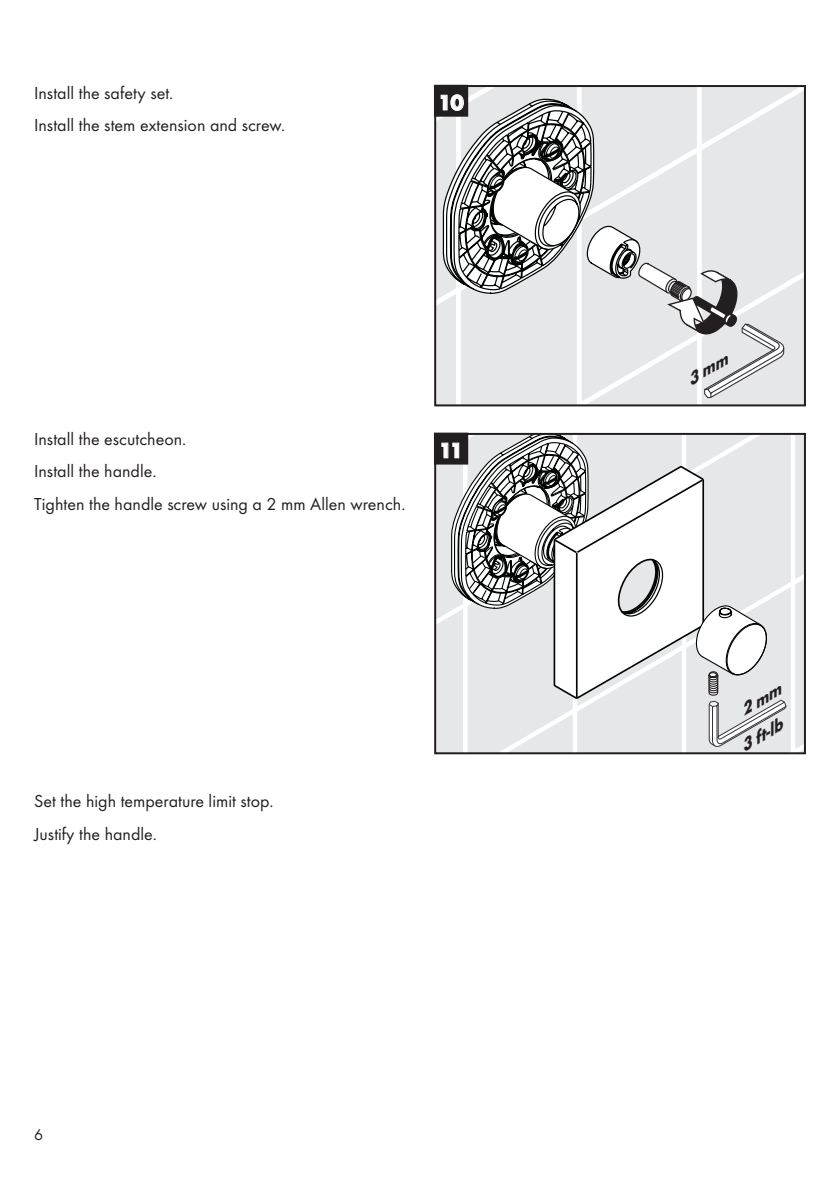
<style>
.page{position:relative;width:840px;height:1191px;background:#fff}
.page>*{position:absolute;margin:0;border:0;box-sizing:border-box;transform-origin:0 0}
.t1{font:700 22px "Futura TOT";color:#fff}
.t2{font:18px/33px "Futura TOT Boo";color:#231f20}
.t3{font:italic 700 17px "Futura TOT";color:#231f20}
</style>
<div class="page">
<svg style="left:437px;top:436px;width:365px;height:315px"></svg>
<div style="left:434px;top:433px;width:371px;height:321px;border:2px solid #231f20"></div>
<div style="left:437px;top:88px;width:365px;height:315px;background:#e6e7e9"></div>
<div style="left:434px;top:85px;width:371px;height:321px;border:2px solid #231f20"></div>
<div style="left:434px;top:85px;width:33px;height:31px;background:#231f20"></div>
<div style="left:434px;top:433px;width:33px;height:31px;background:#231f20"></div>
<svg style="left:441px;top:434px;width:346px;height:313px"></svg>
<svg style="left:440px;top:94px;width:344px;height:305px"></svg>
<p class="t2" style="left:34px;top:76px;width:252px">Install the safety set.<br>Install the stem extension and screw.</p>
<p class="t1" style="left:438px;top:89px;width:27px">10</p>
<p class="t2" style="left:34px;top:422px;width:373px">Install the escutcheon.<br>Install the handle.<br>Tighten the handle screw using a 2 mm Allen wrench.</p>
<p class="t1" style="left:438px;top:437px;width:26px">11</p>
<p class="t2" style="left:34px;top:784px;width:241px">Set the high temperature limit stop.<br>Justify the handle.</p>
<p class="t3" style="left:735px;top:738px;width:47px;rotate:-30deg">3 ft-lb</p>
</div>
